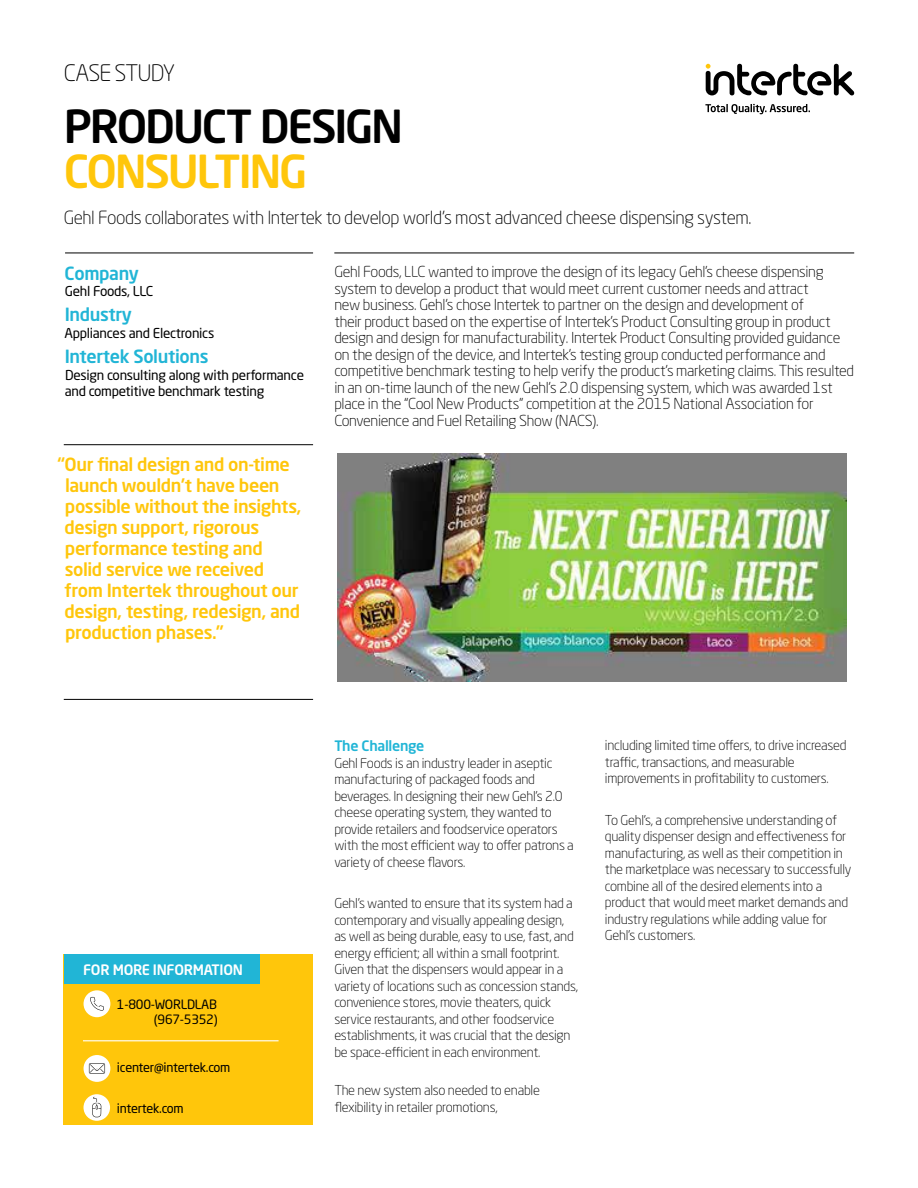
<style>
.page{position:relative;width:918px;height:1188px;background:#fff}
.page>*{position:absolute;margin:0;border:0;box-sizing:border-box;transform-origin:0 0}
.t1{font:500 45px "Neo Sans Std";letter-spacing:-.05em;color:#000}
.t2{font:500 45px "Neo Sans Std";letter-spacing:-.05em;color:#ffc60b}
.t3{font:300 22.5px "Neo Sans Std";letter-spacing:-.035em;color:#000}
.t4{font:500 18px/21px "Neo Sans Std";letter-spacing:-.02em;color:#ffc60b}
.t5{font:300 18px "Neo Sans Std";letter-spacing:-.025em;color:#000}
.t6{font:500 18px "Neo Sans Std";letter-spacing:-.02em;color:#21b5d6}
.t7{font:300 15px/16.5px "Neo Sans Std";letter-spacing:-.02em;color:#000}
.t8{font:500 14.25px "Neo Sans Std";letter-spacing:-.02em;color:#fff}
.t9{font:500 14.25px "Neo Sans Std";letter-spacing:-.02em;color:#21b5d6}
.t10{font:300 13.5px/16.5px "Neo Sans Std";letter-spacing:-.02em;color:#000}
.t11{font:13.5px/16.5px "Neo Sans Std";letter-spacing:-.02em;color:#000}
.t12{font:12.75px/15px "Neo Sans Std";letter-spacing:-.02em;color:#000;text-align:right}
</style>
<div class="page">
<svg style="left:705px;top:104px;width:105px;height:10px"></svg>
<svg style="left:706px;top:64px;width:148px;height:31px"></svg>
<hr style="left:65px;top:253px;width:248px;height:1px;background:#000">
<hr style="left:64px;top:444px;width:249px;height:1px;background:#000">
<hr style="left:64px;top:699px;width:249px;height:1px;background:#000">
<hr style="left:334px;top:253px;width:520px;height:1px;background:#000">
<div style="left:64px;top:954px;width:249px;height:170px;background:#ffc60b"></div>
<div style="left:64px;top:954px;width:195px;height:30px;background:#21b5d6"></div>
<div style="left:84px;top:990px;width:26px;height:27px;background:#fff;border-radius:50%"></div>
<svg style="left:90px;top:997px;width:14px;height:14px"></svg>
<div style="left:84px;top:1055px;width:26px;height:27px;background:#fff;border-radius:50%"></div>
<svg style="left:89px;top:1063px;width:16px;height:11px"></svg>
<div style="left:84px;top:1094px;width:26px;height:27px;background:#fff;border-radius:50%"></div>
<svg style="left:92px;top:1097px;width:9px;height:20px"></svg>
<hr style="left:83px;top:1040px;width:196px;height:1px;background:#fff">
<img style="left:338px;top:454px;width:508px;height:227px">
<h2 class="t3" style="left:64px;top:59px;width:113px">CASE STUDY</h2>
<h1 class="t1" style="left:64px;top:98px;width:341px">PRODUCT DESIGN</h1>
<h1 class="t2" style="left:64px;top:143px;width:245px">CONSULTING</h1>
<h3 class="t5" style="left:64px;top:207px;width:689px">Gehl Foods collaborates with Intertek to develop world’s most advanced cheese dispensing system.</h3>
<p class="t7" style="left:334px;top:263px;width:521px">Gehl Foods, LLC wanted to improve the design of its legacy Gehl’s cheese dispensing system to develop a product that would meet current customer needs and attract<br>new business. Gehl’s chose Intertek to partner on the design and development of<br>their product based on the expertise of Intertek’s Product Consulting group in product design and design for manufacturability. Intertek Product Consulting provided guidance on the design of the device, and Intertek’s testing group conducted performance and competitive benchmark testing to help verify the product’s marketing claims. This resulted in an on-time launch of the new Gehl’s 2.0 dispensing system, which was awarded 1st place in the “Cool New Products” competition at the 2015 National Association for Convenience and Fuel Retailing Show (NACS).</p>
<h3 class="t6" style="left:65px;top:262px;width:76px">Company</h3>
<p class="t11" style="left:65px;top:283px;width:90px">Gehl Foods, LLC</p>
<h3 class="t6" style="left:65px;top:303px;width:69px">Industry</h3>
<p class="t11" style="left:64px;top:324px;width:152px">Appliances and Electronics</p>
<h3 class="t6" style="left:65px;top:345px;width:145px">Intertek Solutions</h3>
<p class="t11" style="left:65px;top:366px;width:241px">Design consulting along with performance and competitive benchmark testing</p>
<p class="t4" style="left:64px;top:454px;width:239px;text-indent:-7px">“Our final design and on-time launch wouldn’t have been possible without the insights, design support, rigorous performance testing and solid service we received from Intertek throughout our design, testing, redesign, and production phases.”</p>
<p class="t8" style="left:83px;top:961px;width:161px">FOR MORE INFORMATION</p>
<p class="t12" style="left:117px;top:996px;width:102px">1-800-WORLDLAB (967-5352)</p>
<p class="t12" style="left:117px;top:1060px;width:115px">icenter@intertek.com</p>
<p class="t12" style="left:117px;top:1100px;width:68px">intertek.com</p>
<p class="t9" style="left:334px;top:737px;width:92px">The Challenge</p>
<p class="t10" style="left:334px;top:754px;width:241px">Gehl Foods is an industry leader in aseptic manufacturing of packaged foods and beverages. In designing their new Gehl’s 2.0 cheese operating system, they wanted to provide retailers and foodservice operators with the most efficient way to offer patrons a variety of cheese flavors.</p>
<p class="t10" style="left:334px;top:895px;width:245px">Gehl’s wanted to ensure that its system had a contemporary and visually appealing design, as well as being durable, easy to use, fast, and energy efficient; all within a small footprint.<br>Given that the dispensers would appear in a variety of locations such as concession stands, convenience stores, movie theaters, quick service restaurants, and other foodservice establishments, it was crucial that the design be space-efficient in each environment.</p>
<p class="t10" style="left:334px;top:1082px;width:207px">The new system also needed to enable flexibility in retailer promotions,</p>
<p class="t10" style="left:605px;top:737px;width:243px">including limited time offers, to drive increased traffic, transactions, and measurable improvements in profitability to customers.</p>
<p class="t10" style="left:605px;top:812px;width:248px">To Gehl’s, a comprehensive understanding of quality dispenser design and effectiveness for manufacturing, as well as their competition in the marketplace was necessary to successfully combine all of the desired elements into a product that would meet market demands and industry regulations while adding value for Gehl’s customers.</p>
</div>
